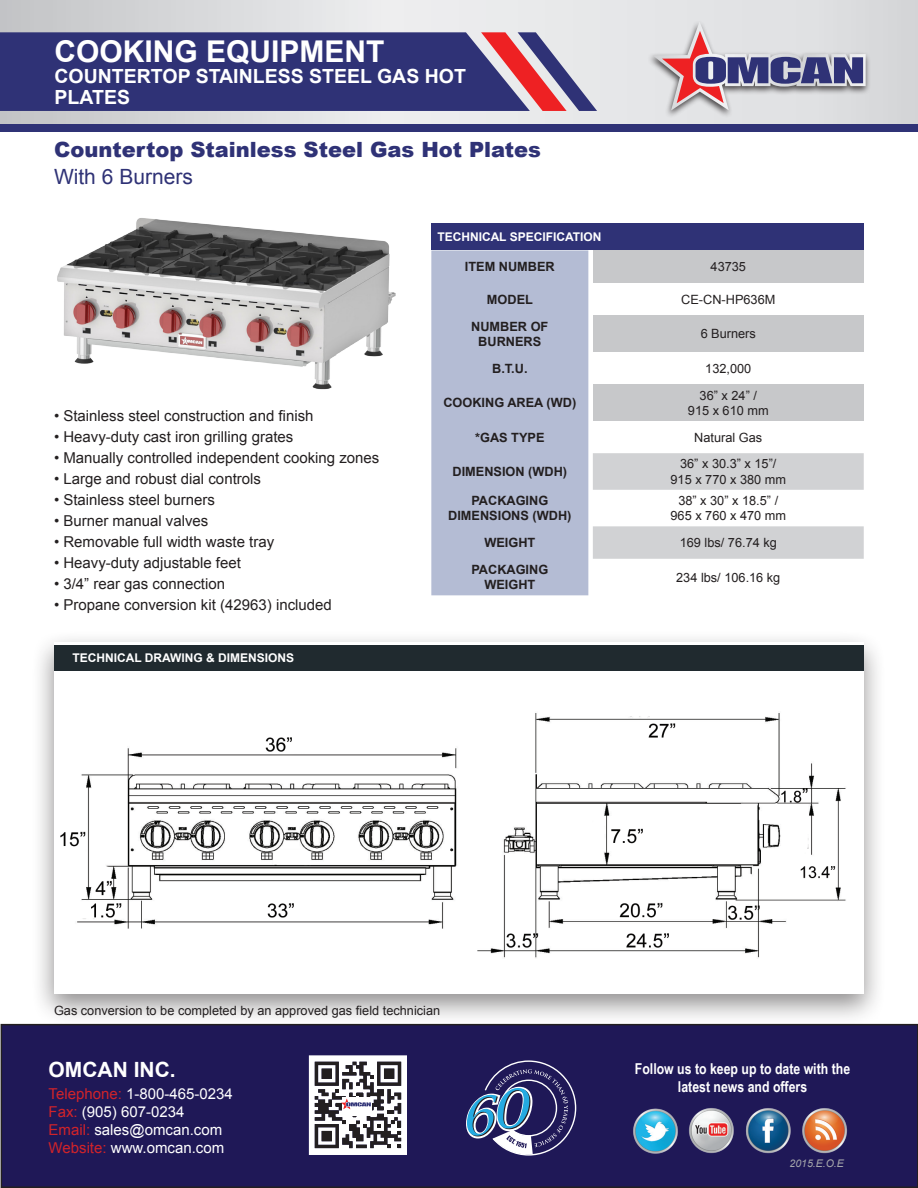
<style>
.page{position:relative;width:918px;height:1188px;background:#fff}
.page>*{position:absolute;margin:0;border:0;box-sizing:border-box;transform-origin:0 0}
.t1{font:700 30px "Arial";color:#fff}
.t2{font:900 21px "Arial";color:#2f3276}
.t3{font:700 21px "Arial";color:#fff}
.t4{font:21px "Arial";color:#2f3276}
.t5{font:700 19.5px/21.6px "Arial";color:#fff}
.t6{font:15px "Arial";color:#231f20}
.t7{font:15px "Arial";color:#fff}
.t8{font:700 15px/18px "Arial Narrow";color:#fff;text-align:center}
.t9{font:12.75px "Arial";color:#231f20}
.t10{font:700 12.75px "Arial";color:#231f20}
.t11{font:700 12px "Arial";color:#fff}
.t12{font:italic 10.5px "Arial";color:#a8a9ad}
.s1{color:#d1232a}
</style>
<div class="page">
<div style="left:1px;top:1025px;width:917px;height:162px;background:#1f1857"></div>
<div style="left:1px;top:1024px;width:917px;height:164px;border:2px solid #231f20"></div>
<img style="left:633px;top:1108px;width:214px;height:46px">
<svg style="left:466px;top:1060px;width:110px;height:96px"></svg>
<svg style="left:309px;top:1055px;width:98px;height:100px;background:#aaa8ab"></svg>
<svg style="left:1px;top:0;width:917px;height:124px;background:#dedfe1"></svg>
<svg style="left:0;top:32px;width:597px;height:79px;background:#49437e"></svg>
<div style="left:1px;top:124px;width:917px;height:7px;background:#2f3276"></div>
<div style="left:646px;top:20px;width:225px;height:99px;background:#231f20;opacity:.8"></div>
<svg style="left:653px;top:22px;width:213px;height:88px;background:#baafbd"></svg>
<div style="left:431px;top:223px;width:433px;height:27px;background:#2f3276"></div>
<div style="left:431px;top:250px;width:157px;height:345px;background:#b4bcd4"></div>
<div style="left:593px;top:250px;width:271px;height:33px;background:#c7c8ca"></div>
<div style="left:593px;top:315px;width:271px;height:37px;background:#c7c8ca"></div>
<div style="left:593px;top:384px;width:271px;height:37px;background:#c7c8ca"></div>
<svg style="left:593px;top:453px;width:271px;height:106px"></svg>
<div style="left:31px;top:630px;width:856px;height:397px;background:#231f20;opacity:.5"></div>
<div style="left:54px;top:642px;width:810px;height:352px;background:#fff"></div>
<div style="left:54px;top:645px;width:810px;height:25px;background:#202a2f"></div>
<img style="left:57px;top:218px;width:339px;height:172px">
<img style="left:60px;top:713px;width:786px;height:245px">
<p class="t1" style="left:55px;top:31px;width:332px">COOKING EQUIPMENT</p>
<p class="t5" style="left:55px;top:66px;width:413px">COUNTERTOP STAINLESS STEEL GAS HOT<br>PLATES</p>
<p class="t2" style="left:54px;top:134px;width:489px">Countertop Stainless Steel Gas Hot Plates</p>
<p class="t4" style="left:54px;top:163px;width:140px">With 6 Burners</p>
<p class="t6" style="left:54px;top:406px;width:261px">• Stainless steel construction and finish</p>
<p class="t6" style="left:54px;top:427px;width:241px">• Heavy-duty cast iron grilling grates</p>
<p class="t6" style="left:54px;top:448px;width:327px">• Manually controlled independent cooking zones</p>
<p class="t6" style="left:54px;top:469px;width:209px">• Large and robust dial controls</p>
<p class="t6" style="left:54px;top:490px;width:163px">• Stainless steel burners</p>
<p class="t6" style="left:54px;top:511px;width:156px">• Burner manual valves</p>
<p class="t6" style="left:54px;top:532px;width:222px">• Removable full width waste tray</p>
<p class="t6" style="left:54px;top:553px;width:189px">• Heavy-duty adjustable feet</p>
<p class="t6" style="left:54px;top:574px;width:173px">• 3/4” rear gas connection</p>
<p class="t6" style="left:54px;top:595px;width:279px">• Propane conversion kit (42963) included</p>
<p class="t11" style="left:72px;top:650px;width:223px">TECHNICAL DRAWING &amp; DIMENSIONS</p>
<p class="t11" style="left:437px;top:229px;width:166px">TECHNICAL SPECIFICATION</p>
<p class="t10" style="left:465px;top:258px;width:91px">ITEM NUMBER</p>
<p class="t9" style="left:711px;top:258px;width:37px">43735</p>
<p class="t10" style="left:487px;top:291px;width:48px">MODEL</p>
<p class="t9" style="left:681px;top:291px;width:96px">CE-CN-HP636M</p>
<p class="t10" style="left:471px;top:318px;width:79px">NUMBER OF</p>
<p class="t10" style="left:478px;top:333px;width:65px">BURNERS</p>
<p class="t9" style="left:701px;top:325px;width:57px">6 Burners</p>
<p class="t10" style="left:492px;top:360px;width:37px">B.T.U.</p>
<p class="t9" style="left:705px;top:360px;width:48px">132,000</p>
<p class="t10" style="left:443px;top:394px;width:134px">COOKING AREA (WD)</p>
<p class="t9" style="left:700px;top:387px;width:59px">36” x 24” /</p>
<p class="t9" style="left:688px;top:402px;width:82px">915 x 610 mm</p>
<p class="t10" style="left:475px;top:429px;width:71px">*GAS TYPE</p>
<p class="t9" style="left:694px;top:429px;width:70px">Natural Gas</p>
<p class="t10" style="left:452px;top:463px;width:116px">DIMENSION (WDH)</p>
<p class="t9" style="left:680px;top:456px;width:98px">36” x 30.3” x 15”/</p>
<p class="t9" style="left:671px;top:471px;width:117px">915 x 770 x 380 mm</p>
<p class="t10" style="left:471px;top:492px;width:78px">PACKAGING</p>
<p class="t10" style="left:448px;top:507px;width:125px">DIMENSIONS (WDH)</p>
<p class="t9" style="left:678px;top:492px;width:101px">38” x 30” x 18.5” /</p>
<p class="t9" style="left:671px;top:508px;width:117px">965 x 760 x 470 mm</p>
<p class="t10" style="left:484px;top:534px;width:52px">WEIGHT</p>
<p class="t9" style="left:680px;top:534px;width:99px">169 lbs/ 76.74 kg</p>
<p class="t10" style="left:471px;top:561px;width:78px">PACKAGING</p>
<p class="t10" style="left:484px;top:576px;width:52px">WEIGHT</p>
<p class="t9" style="left:676px;top:569px;width:106px">234 lbs/ 106.16 kg</p>
<p class="t9" style="left:54px;top:1002px;width:388px">Gas conversion to be completed by an approved gas field technician</p>
<p class="t3" style="left:49px;top:1042px;width:129px">OMCAN INC.</p>
<p class="t7" style="left:49px;top:1084px;width:186px"><span class="s1">Telephone:</span> 1-800-465-0234</p>
<p class="t7" style="left:49px;top:1102px;width:137px"><span class="s1">Fax:</span> (905) 607-0234</p>
<p class="t7" style="left:49px;top:1120px;width:175px"><span class="s1">Email:</span> sales@omcan.com</p>
<p class="t7" style="left:49px;top:1138px;width:177px"><span class="s1">Website:</span> www.omcan.com</p>
<p class="t3" style="left:49px;top:1056px;width:129px">OMCAN INC.</p>
<p class="t8" style="left:635px;top:1059px;width:217px">Follow us to keep up to date with the latest news and offers</p>
<p class="t12" style="left:790px;top:1157px;width:56px">2015.E.O.E</p>
</div>
